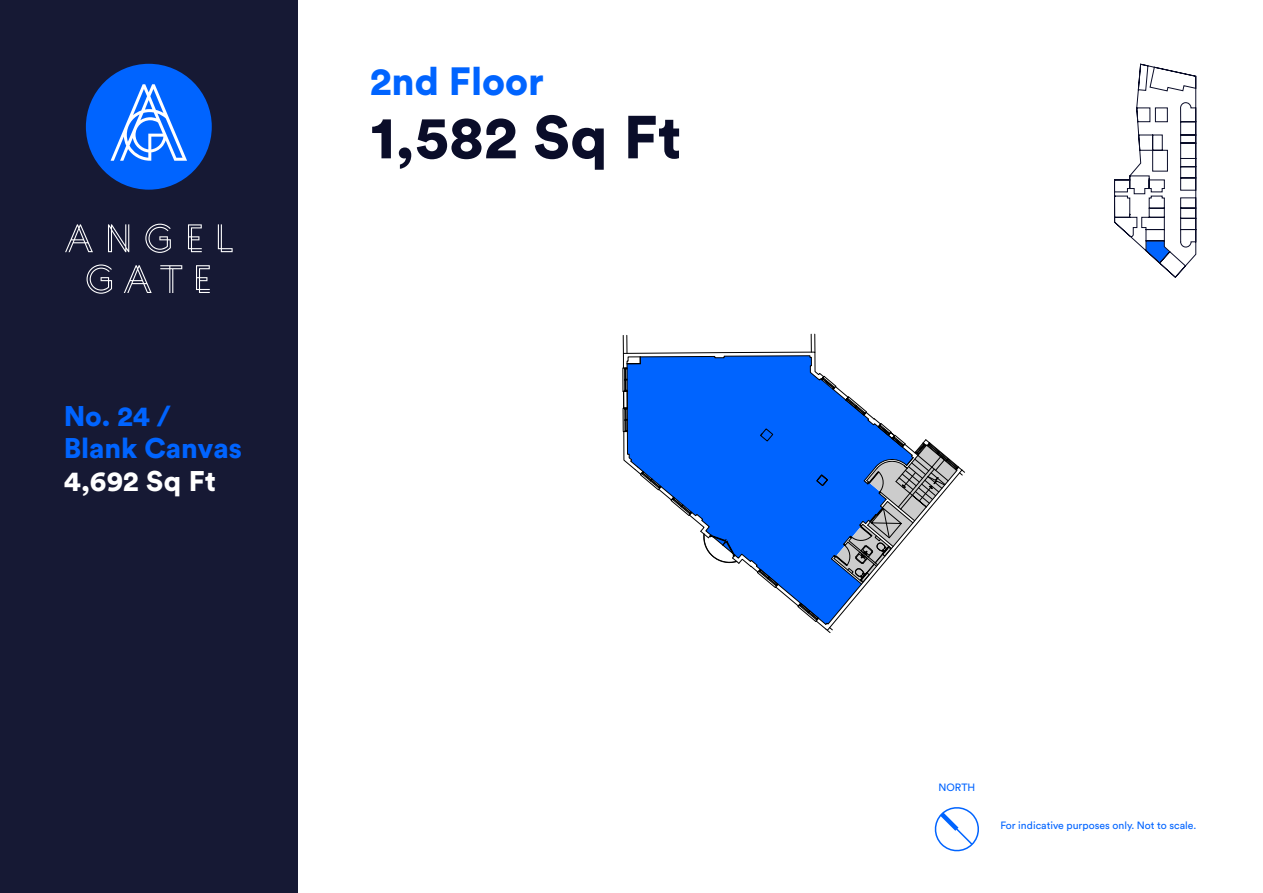
<style>
.page{position:relative;width:1263px;height:893px;background:#fff}
.page>*{position:absolute;margin:0;border:0;box-sizing:border-box;transform-origin:0 0}
.t1{font:900 60px "Circular Std";letter-spacing:.01em;color:#0a0d29}
.t2{font:900 39px "Circular Std";color:#0064ff}
.t3{font:900 28.2px/32.2px "Circular Std";color:#0064ff}
.t4{font:900 28.2px "Circular Std";letter-spacing:.01em;color:#fff}
.t5{font:10.5px "Circular Std";color:#0064ff}
</style>
<div class="page">
<div style="left:0;top:0;width:298px;height:893px;background:#161934"></div>
<div style="left:86px;top:64px;width:126px;height:126px;background:#0064ff;border-radius:50%"></div>
<svg style="left:111px;top:84px;width:76px;height:77px"></svg>
<svg style="left:87px;top:264px;width:25px;height:30px"></svg>
<svg style="left:218px;top:224px;width:15px;height:28px"></svg>
<svg style="left:65px;top:224px;width:28px;height:28px"></svg>
<svg style="left:108px;top:224px;width:21px;height:28px"></svg>
<svg style="left:145px;top:224px;width:26px;height:29px"></svg>
<svg style="left:188px;top:224px;width:14px;height:28px"></svg>
<svg style="left:124px;top:265px;width:28px;height:28px"></svg>
<svg style="left:160px;top:265px;width:22px;height:28px"></svg>
<svg style="left:196px;top:265px;width:14px;height:28px"></svg>
<svg style="left:934px;top:807px;width:45px;height:45px"></svg>
<svg style="left:1114px;top:63px;width:82px;height:215px"></svg>
<svg style="left:623px;top:334px;width:342px;height:299px"></svg>
<h3 class="t3" style="left:64px;top:400px;width:180px">No. 24 /<br>Blank Canvas</h3>
<h3 class="t4" style="left:64px;top:462px;width:153px">4,692 Sq Ft</h3>
<h2 class="t2" style="left:370px;top:56px;width:175px">2nd Floor</h2>
<h1 class="t1" style="left:370px;top:97px;width:313px">1,582 Sq Ft</h1>
<p class="t5" style="left:938px;top:781px;width:38px">NORTH</p>
<p class="t5" style="left:1000px;top:819px;width:197px">For indicative purposes only. Not to scale.</p>
</div>
